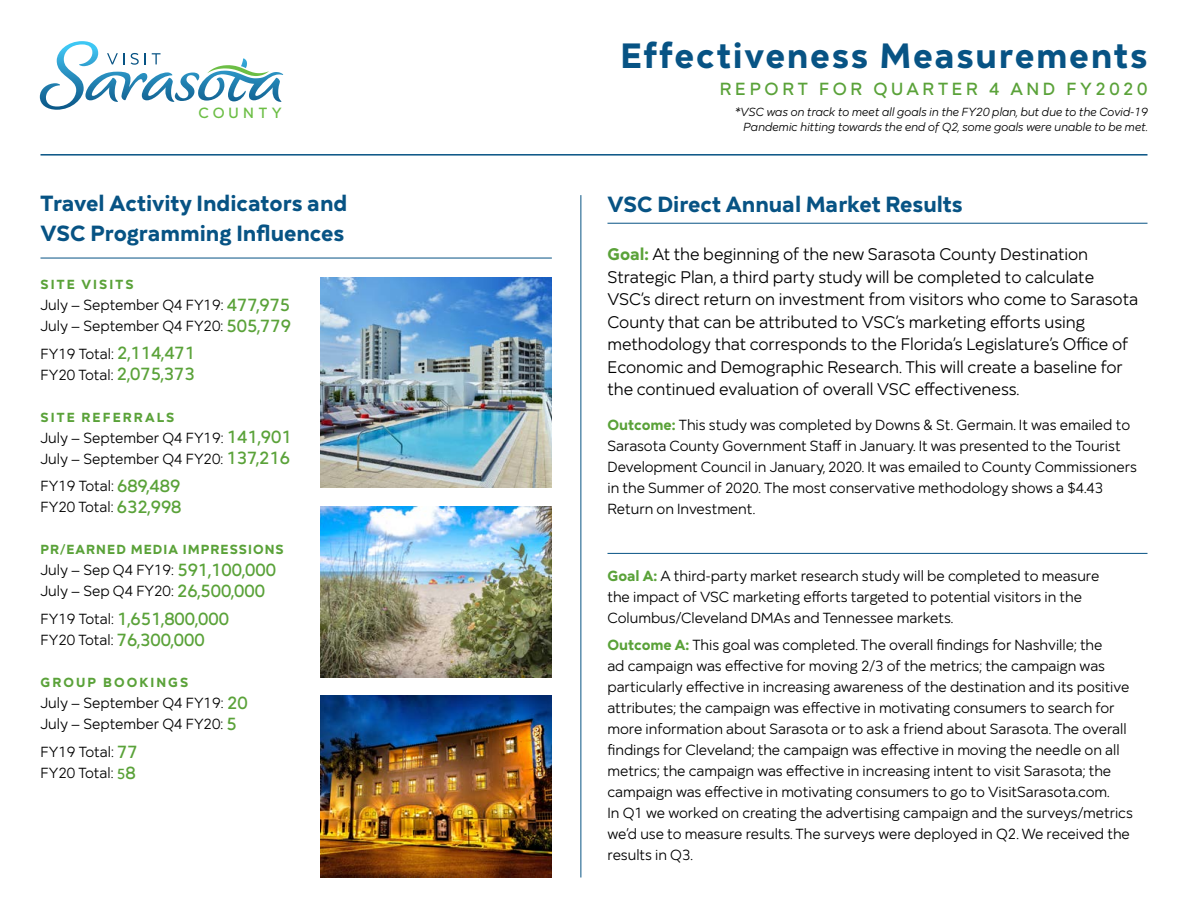
<style>
.page{position:relative;width:1188px;height:918px;background:#fff}
.page>*{position:absolute;margin:0;border:0;box-sizing:border-box;transform-origin:0 0}
.t1{font:700 36px "Mirai";letter-spacing:.045em;color:#075384}
.H4_headline_blue_cop{font:700 22.5px/30px "Mirai";color:#075384}
.p_copy{font:500 18px "Mirai";letter-spacing:.2em;color:#5aa239}
.p_copy-2{font:500 18px "Mirai";color:#5aa239}
.p_copy_large{font:17.25px/22.5px "Mirai";letter-spacing:-.005em;color:#000}
.t2{font:500 15.15px "Mirai";letter-spacing:.29em;color:#6cbe45}
.p_copy-3{font:15px/21px "Mirai";color:#000}
.H5_green_subheader{font:700 13.5px "Mirai";letter-spacing:.15em;color:#5aa239}
.H5_green_subheader-2{font:700 13.5px "Mirai";letter-spacing:.08em;color:#5aa239}
.t3{font:italic 12px/14.4px "Mirai";letter-spacing:-.005em;color:#000;text-align:right}
.s1{font-weight:500;font-size:18px;color:#5aa239}
.s2{font-weight:400;font-size:15px;color:#000}
.s3{font-weight:500;color:#5aa239}
.s4{font-weight:700;color:#5aa239}
</style>
<div class="page">
<svg style="left:40px;top:41px;width:243px;height:69px"></svg>
<hr style="left:40px;top:154px;width:1108px;height:2px;background:#075384">
<img style="left:320px;top:277px;width:232px;height:210px">
<img style="left:320px;top:506px;width:232px;height:171px">
<img style="left:320px;top:696px;width:232px;height:182px">
<hr style="left:608px;top:553px;width:540px;height:1px;background:#075384">
<hr style="left:40px;top:258px;width:512px;height:1px;background:#075384">
<hr style="left:580px;top:195px;width:1px;height:683px;background:#075384">
<hr style="left:608px;top:223px;width:540px;height:1px;background:#075384">
<p class="t2" style="left:198px;top:101px;width:85px">COUNTY</p>
<h4 class="H4_headline_blue_cop" style="left:40px;top:186px;width:308px">Travel Activity Indicators and<br>VSC Programming Influences</h4>
<h5 class="H5_green_subheader" style="left:41px;top:273px;width:94px">SITE VISITS</h5>
<p class="p_copy-3" style="left:40px;top:293px;width:251px">July – September Q4 FY19: <span class="s1">477,975</span></p>
<p class="p_copy-3" style="left:40px;top:314px;width:252px">July – September Q4 FY20: <span class="s1">505,779</span></p>
<p class="p_copy-3" style="left:40px;top:342px;width:156px">FY19 Total: <span class="s1">2,114,471</span></p>
<p class="p_copy-3" style="left:40px;top:363px;width:156px">FY20 Total: <span class="s1">2,075,373</span></p>
<h5 class="H5_green_subheader" style="left:41px;top:406px;width:135px">SITE REFERRALS</h5>
<p class="p_copy-3" style="left:40px;top:426px;width:253px">July – September Q4 FY19: <span class="s1">141,901</span></p>
<p class="p_copy-3" style="left:40px;top:447px;width:251px">July – September Q4 FY20: <span class="s1">137,216</span></p>
<p class="p_copy-3" style="left:40px;top:475px;width:142px">FY19 Total: <span class="s1">689,489</span></p>
<p class="p_copy-3" style="left:40px;top:496px;width:143px">FY20 Total: <span class="s1">632,998</span></p>
<h5 class="H5_green_subheader-2" style="left:41px;top:539px;width:245px">PR/EARNED MEDIA IMPRESSIONS</h5>
<p class="p_copy-3" style="left:40px;top:559px;width:237px">July – Sep Q4 FY19: <span class="s1">591,100,000</span></p>
<p class="p_copy-3" style="left:40px;top:580px;width:226px">July – Sep Q4 FY20: <span class="s1">26,500,000</span></p>
<p class="p_copy-2" style="left:40px;top:604px;width:190px"><span class="s2">FY19 Total:</span> 1,651,800,000</p>
<p class="p_copy-3" style="left:40px;top:628px;width:166px">FY20 Total: <span class="s1">76,300,000</span></p>
<h5 class="H5_green_subheader" style="left:41px;top:672px;width:149px">GROUP BOOKINGS</h5>
<p class="p_copy-3" style="left:40px;top:691px;width:209px">July – September Q4 FY19: <span class="s1">20</span></p>
<p class="p_copy-3" style="left:40px;top:712px;width:198px">July – September Q4 FY20: <span class="s1">5</span></p>
<p class="p_copy-3" style="left:40px;top:740px;width:99px">FY19 Total: <span class="s1">77</span></p>
<p class="p_copy-3" style="left:40px;top:761px;width:97px">FY20 Total: <span class="s3">5</span><span class="s1">8</span></p>
<h1 class="t1" style="left:621px;top:27px;width:528px">Effectiveness Measurements</h1>
<p class="p_copy" style="left:720px;top:75px;width:429px">REPORT FOR QUARTER 4 AND FY2020</p>
<p class="t3" style="left:735px;top:104px;width:414px">*VSC was on track to meet all goals in the FY20 plan, but due to the Covid-19<br>Pandemic hitting towards the end of Q2, some goals were unable to be met.</p>
<h4 class="H4_headline_blue_cop" style="left:608px;top:187px;width:357px">VSC Direct Annual Market Results</h4>
<p class="p_copy_large" style="left:608px;top:242px;width:532px"><span class="s4">Goal:</span> At the beginning of the new Sarasota County Destination Strategic Plan, a third party study will be completed to calculate VSC’s direct return on investment from visitors who come to Sarasota County that can be attributed to VSC’s marketing efforts using methodology that corresponds to the Florida’s Legislature’s Office of Economic and Demographic Research. This will create a baseline for the continued evaluation of overall VSC effectiveness.</p>
<p class="p_copy-3" style="left:608px;top:413px;width:531px"><span class="s4">Outcome:</span> This study was completed by Downs &amp; St. Germain. It was emailed to Sarasota County Government Staff in January. It was presented to the Tourist Development Council in January, 2020. It was emailed to County Commissioners in the Summer of 2020. The most conservative methodology shows a $4.43<br>Return on Investment.</p>
<p class="p_copy-3" style="left:608px;top:564px;width:493px"><span class="s4">Goal A:</span> A third-party market research study will be completed to measure the impact of VSC marketing efforts targeted to potential visitors in the<br>Columbus/Cleveland DMAs and Tennessee markets.</p>
<p class="p_copy-3" style="left:608px;top:633px;width:527px"><span class="s4">Outcome A:</span> This goal was completed. The overall findings for Nashville; the<br>ad campaign was effective for moving 2/3 of the metrics; the campaign was particularly effective in increasing awareness of the destination and its positive attributes; the campaign was effective in motivating consumers to search for more information about Sarasota or to ask a friend about Sarasota. The overall findings for Cleveland; the campaign was effective in moving the needle on all metrics; the campaign was effective in increasing intent to visit Sarasota; the campaign was effective in motivating consumers to go to VisitSarasota.com.<br>In Q1 we worked on creating the advertising campaign and the surveys/metrics we’d use to measure results. The surveys were deployed in Q2. We received the results in Q3.</p>
</div>
